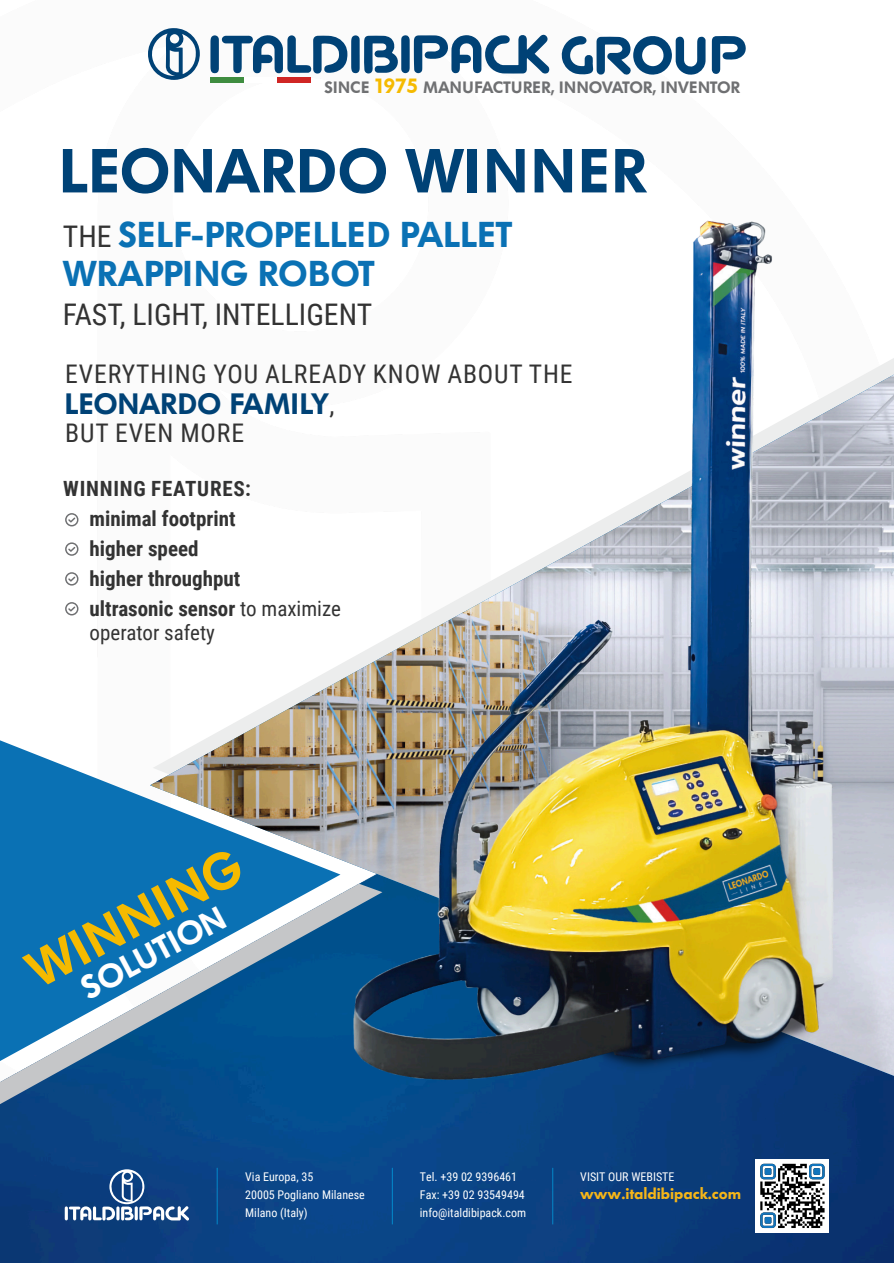
<style>
.page{position:relative;width:894px;height:1263px;background:#fff}
.page>*{position:absolute;margin:0;border:0;box-sizing:border-box;transform-origin:0 0}
.t1{font:600 61.5px "Futura BQ";color:#004276}
.t2{font:600 51px "Futura BQ";color:#f5ba00}
.t3{font:600 35.7px/38.7px "Futura BQ";color:#0a71b4}
.t4{font:600 32.85px "Futura BQ";color:#fff}
.t5{font:29.85px "Roboto Condensed";color:#333}
.t6{font:600 29.4px "Futura BQ";color:#004276}
.t7{font:25.65px "Roboto Condensed";letter-spacing:.035em;color:#333}
.t8{font:700 21px/30px "Roboto Condensed";color:#333}
.t9{font:21px "Roboto Condensed";color:#333}
.t10{font:600 16.35px "Futura BQ";color:#6f7072}
.t11{font:600 16.05px "Futura BQ";color:#f6b618}
.t12{font:12px/18px "Roboto Condensed";color:#fff}
.s1{font-size:20.55px;color:#f5ba00}
.s2{font-family:"Roboto Condensed";font-weight:400;font-size:29.85px;color:#333}
.s3{font-family:"Roboto Condensed";font-weight:400;font-size:25.65px;color:#333}
.s4{font-weight:400}
</style>
<div class="page">
<img style="left:0;top:1081px;width:893px;height:182px">
<svg style="left:0;top:1081px;width:382px;height:31px;background:#0c4f8c"></svg>
<svg style="left:0;top:518px;width:150px;height:563px"></svg>
<img style="left:150px;top:368px;width:743px;height:713px">
<svg style="left:65px;top:513px;width:13px;height:13px"></svg>
<svg style="left:65px;top:542px;width:13px;height:14px"></svg>
<svg style="left:65px;top:572px;width:13px;height:14px"></svg>
<svg style="left:65px;top:602px;width:13px;height:13px"></svg>
<img style="left:353px;top:220px;width:479px;height:860px">
<svg style="left:148px;top:28px;width:52px;height:52px"></svg>
<svg style="left:711px;top:36px;width:35px;height:38px"></svg>
<svg style="left:561px;top:36px;width:144px;height:39px"></svg>
<svg style="left:210px;top:34px;width:339px;height:40px"></svg>
<div style="left:210px;top:77px;width:34px;height:6px;background:#3f8d40"></div>
<div style="left:277px;top:77px;width:34px;height:6px;background:#d02624"></div>
<hr style="left:217px;top:1168px;width:1px;height:56px;background:#0572b3">
<hr style="left:392px;top:1168px;width:1px;height:56px;background:#047fc2">
<hr style="left:552px;top:1168px;width:1px;height:56px;background:#0675b6">
<hr style="left:65px;top:1206px;width:3px;height:14px;background:#fff;border-radius:2px">
<svg style="left:69px;top:1169px;width:120px;height:51px;background:#3d6598"></svg>
<div style="left:755px;top:1159px;width:73px;height:73px;background:#fff"></div>
<svg style="left:760px;top:1164px;width:64px;height:64px"></svg>
<h3 class="t10" style="left:324px;top:80px;width:417px">SINCE <span class="s1">1975</span> MANUFACTURER, INNOVATOR, INVENTOR</h3>
<h1 class="t1" style="left:59px;top:143px;width:588px">LEONARDO WINNER</h1>
<h3 class="t3" style="left:63px;top:217px;width:451px"><span class="s2">THE</span> SELF-PROPELLED PALLET<br>WRAPPING ROBOT</h3>
<h3 class="t5" style="left:63px;top:302px;width:311px">FAST, LIGHT, INTELLIGENT</h3>
<h3 class="t7" style="left:65px;top:363px;width:509px">EVERYTHING YOU ALREADY KNOW ABOUT THE</h3>
<h3 class="t6" style="left:65px;top:391px;width:271px">LEONARDO FAMILY<span class="s3">,</span></h3>
<h3 class="t7" style="left:65px;top:423px;width:180px">BUT EVEN MORE</h3>
<h3 class="t8" style="left:90px;top:476px;width:253px;text-indent:-26px">WINNING FEATURES:<br>minimal footprint<br>higher speed<br>higher throughput<br>ultrasonic sensor <span class="s4">to maximize</span></h3>
<h3 class="t9" style="left:90px;top:624px;width:127px">operator safety</h3>
<h2 class="t2" style="left:20px;top:953px;width:238px;rotate:-28deg">WINNING</h2>
<h3 class="t4" style="left:76px;top:976px;width:160px;rotate:-28deg">SOLUTION</h3>
<p class="t12" style="left:420px;top:1169px;width:108px">Tel. +39 02 9396461<br>Fax: +39 02 93549494 info@italdibipack.com</p>
<p class="t12" style="left:245px;top:1169px;width:70px">Via Europa, 35</p>
<p class="t12" style="left:580px;top:1169px;width:96px">VISIT OUR WEBISTE</p>
<p class="t12" style="left:245px;top:1187px;width:121px">20005 Pogliano Milanese<br>Milano (Italy)</p>
<h3 class="t11" style="left:580px;top:1186px;width:162px">www.italdibipack.com</h3>
</div>
